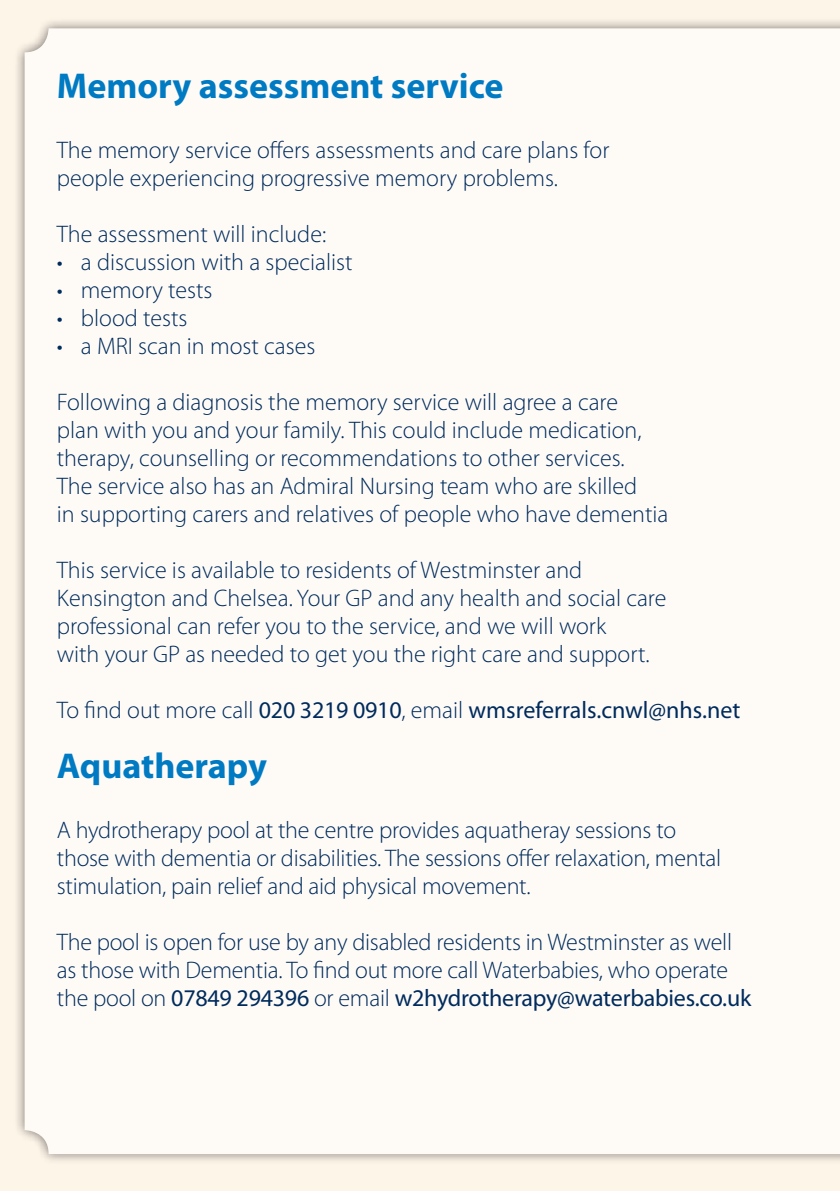
<style>
.page{position:relative;width:840px;height:1191px;background:#fff}
.page>*{position:absolute;margin:0;border:0;box-sizing:border-box;transform-origin:0 0}
.t1{font:700 36px "Myriad Pro";color:#007ac2}
.t2{font:300 24px/28px "Myriad Pro";color:#002b5c}
.t3{font:24px "Myriad Pro";color:#002b5c}
.s1{font-weight:300}
.s2{font-weight:400}
</style>
<div class="page">
<div style="left:0;top:0;width:839px;height:1191px;background:#fef5e9"></div>
<div style="left:14px;top:17px;width:825px;height:1148px;background:#000;opacity:.75"></div>
<div style="left:25px;top:28px;width:814px;height:1126px;background:#fefbf7"></div>
<h1 class="t1" style="left:57px;top:62px;width:448px">Memory assessment service</h1>
<p class="t2" style="left:57px;top:135px;width:553px">The memory service offers assessments and care plans for people experiencing progressive memory problems.</p>
<p class="t2" style="left:57px;top:219px;width:271px">The assessment will include:</p>
<p class="t2" style="left:57px;top:247px;width:297px">• a discussion with a specialist</p>
<p class="t2" style="left:57px;top:275px;width:157px">• memory tests</p>
<p class="t2" style="left:57px;top:303px;width:132px">• blood tests</p>
<p class="t2" style="left:57px;top:331px;width:260px">• a MRI scan in most cases</p>
<p class="t2" style="left:57px;top:387px;width:613px">Following a diagnosis the memory service will agree a care<br>plan with you and your family. This could include medication, therapy, counselling or recommendations to other services.<br>The service also has an Admiral Nursing team who are skilled<br>in supporting carers and relatives of people who have dementia</p>
<p class="t2" style="left:57px;top:555px;width:610px">This service is available to residents of Westminster and Kensington and Chelsea. Your GP and any health and social care professional can refer you to the service, and we will work<br>with your GP as needed to get you the right care and support.</p>
<p class="t3" style="left:57px;top:695px;width:684px"><span class="s1">To find out more call</span> 020 3219 0910<span class="s1">, email</span> wmsreferrals.cnwl@nhs.net</p>
<h1 class="t1" style="left:57px;top:742px;width:211px">Aquatherapy</h1>
<p class="t2" style="left:57px;top:815px;width:665px">A hydrotherapy pool at the centre provides aquatheray sessions to those with dementia or disabilities. The sessions offer relaxation, mental stimulation, pain relief and aid physical movement.</p>
<p class="t2" style="left:57px;top:927px;width:695px">The pool is open for use by any disabled residents in Westminster as well as those with Dementia. To find out more call Waterbabies, who operate the pool on <span class="s2">07849 294396</span> or email <span class="s2">w2hydrotherapy@waterbabies.co.uk</span></p>
</div>
